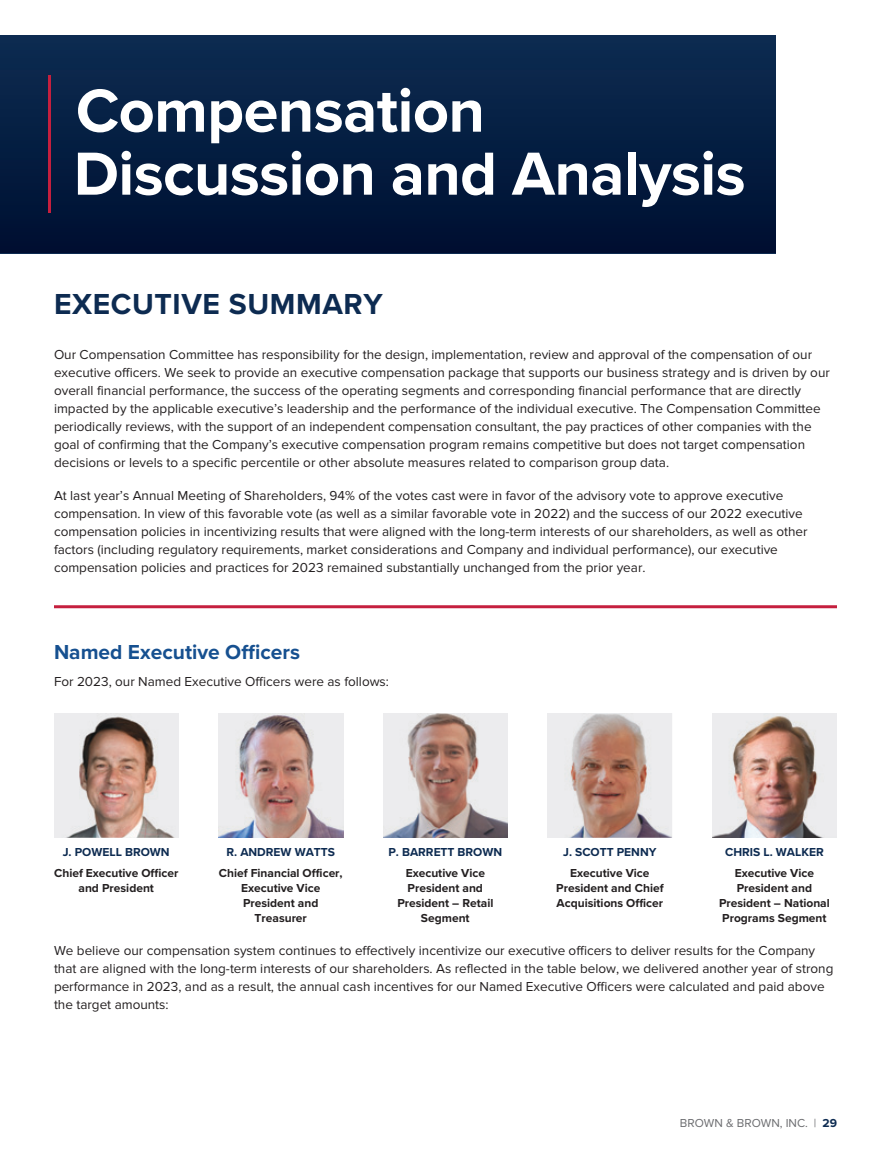
<style>
.page{position:relative;width:891px;height:1161px;background:#fff}
.page>*{position:absolute;margin:0;border:0;box-sizing:border-box;transform-origin:0 0}
.t1{font:700 63px/63px "Proxima Nova";letter-spacing:-.01em;color:#fff}
.t2{font:700 30px "Proxima Nova";letter-spacing:.02em;color:#0d2b51}
.t3{font:700 21px "Proxima Nova";color:#165090}
.t4{font:13.5px/18px "Proxima Nova";color:#231f20}
.t5{font:700 12px/15px "Proxima Nova";color:#231f20;text-align:center}
.t6{font:700 12px "Proxima Nova";color:#0d2b51}
.t7{font:12px "Proxima Nova";color:#6c6d70}
.s1{font-weight:700;color:#0d2b51}
</style>
<div class="page">
<hr style="left:0;top:35px;width:775px;height:1px;background:#0d2b51">
<div style="left:0;top:36px;width:775px;height:217px;background:linear-gradient(to bottom,#0c2c51,#000f31)"></div>
<hr style="left:48px;top:76px;width:3px;height:137px;background:#c51f3e">
<hr style="left:54px;top:605px;width:783px;height:3px;background:#c51f3e">
<img style="left:54px;top:713px;width:125px;height:125px">
<img style="left:219px;top:713px;width:124px;height:125px">
<img style="left:383px;top:713px;width:125px;height:125px">
<img style="left:548px;top:713px;width:124px;height:125px">
<img style="left:712px;top:713px;width:125px;height:125px">
<h1 class="t1" style="left:74px;top:85px;width:673px">Compensation<br>Discussion and Analysis</h1>
<h2 class="t2" style="left:54px;top:295px;width:330px">EXECUTIVE SUMMARY</h2>
<p class="t4" style="left:54px;top:347px;width:777px">Our Compensation Committee has responsibility for the design, implementation, review and approval of the compensation of our executive officers. We seek to provide an executive compensation package that supports our business strategy and is driven by our overall financial performance, the success of the operating segments and corresponding financial performance that are directly impacted by the applicable executive’s leadership and the performance of the individual executive. The Compensation Committee periodically reviews, with the support of an independent compensation consultant, the pay practices of other companies with the goal of confirming that the Company’s executive compensation program remains competitive but does not target compensation decisions or levels to a specific percentile or other absolute measures related to comparison group data.</p>
<p class="t4" style="left:54px;top:488px;width:755px">At last year’s Annual Meeting of Shareholders, 94% of the votes cast were in favor of the advisory vote to approve executive compensation. In view of this favorable vote (as well as a similar favorable vote in 2022) and the success of our 2022 executive compensation policies in incentivizing results that were aligned with the long-term interests of our shareholders, as well as other factors (including regulatory requirements, market considerations and Company and individual performance), our executive compensation policies and practices for 2023 remained substantially unchanged from the prior year.</p>
<h3 class="t3" style="left:54px;top:645px;width:248px">Named Executive Officers</h3>
<p class="t4" style="left:54px;top:674px;width:337px">For 2023, our Named Executive Officers were as follows:</p>
<p class="t6" style="left:725px;top:848px;width:100px">CHRIS L. WALKER</p>
<p class="t5" style="left:719px;top:866px;width:112px">Executive Vice<br>President and<br>President – National<br>Programs Segment</p>
<p class="t4" style="left:54px;top:943px;width:781px">We believe our compensation system continues to effectively incentivize our executive officers to deliver results for the Company that are aligned with the long-term interests of our shareholders. As reflected in the table below, we delivered another year of strong performance in 2023, and as a result, the annual cash incentives for our Named Executive Officers were calculated and paid above the target amounts:</p>
<p class="t6" style="left:63px;top:848px;width:108px">J. POWELL BROWN</p>
<p class="t5" style="left:54px;top:866px;width:126px">Chief Executive Officer and President</p>
<p class="t6" style="left:388px;top:848px;width:115px">P. BARRETT BROWN</p>
<p class="t5" style="left:397px;top:866px;width:98px">Executive Vice<br>President and<br>President – Retail<br>Segment</p>
<p class="t6" style="left:563px;top:848px;width:95px">J. SCOTT PENNY</p>
<p class="t5" style="left:556px;top:866px;width:109px">Executive Vice<br>President and Chief<br>Acquisitions Officer</p>
<p class="t6" style="left:226px;top:848px;width:110px">R. ANDREW WATTS</p>
<p class="t5" style="left:219px;top:866px;width:125px">Chief Financial Officer,<br>Executive Vice<br>President and<br>Treasurer</p>
<p class="t7" style="left:680px;top:1119px;width:159px">BROWN &amp; BROWN, INC. | <span class="s1">29</span></p>
</div>
